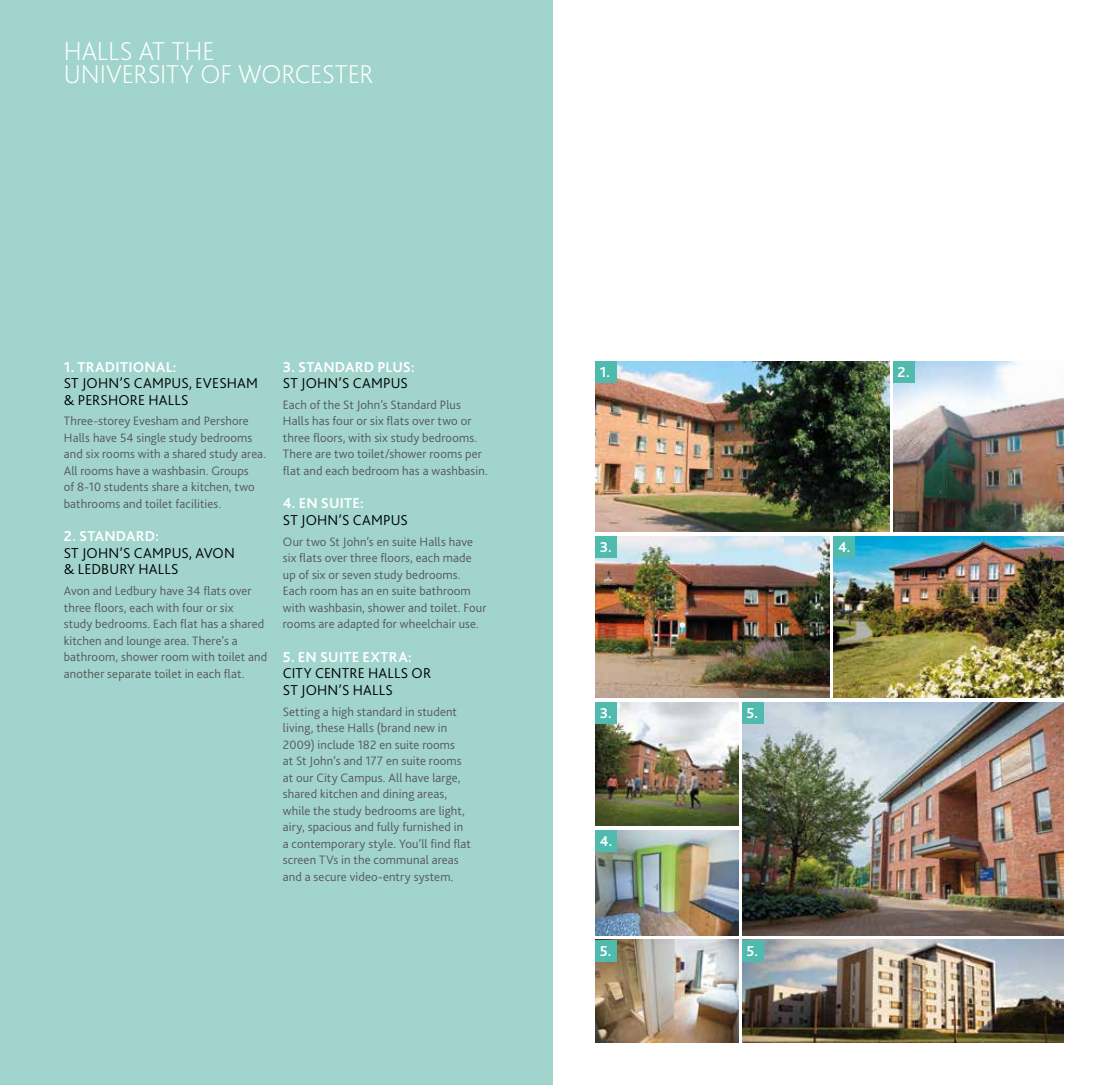
<style>
.page{position:relative;width:1106px;height:1085px;background:#fff}
.page>*{position:absolute;margin:0;border:0;box-sizing:border-box;transform-origin:0 0}
.t1{font:200 27px/22.5px "Bliss 2";color:#fff}
.t2{font:300 15px/16.5px "Bliss 2";letter-spacing:.01em;color:#000}
.t3{font:700 15px "Bliss 2";letter-spacing:.015em;color:#fff}
.t4{font:300 12.75px/16.5px "Bliss 2";letter-spacing:.01em;color:#575756}
</style>
<div class="page">
<div style="left:0;top:0;width:553px;height:1084px;background:#a0d4cd"></div>
<img style="left:893px;top:361px;width:170px;height:170px">
<img style="left:595px;top:361px;width:294px;height:170px">
<img style="left:833px;top:536px;width:230px;height:161px">
<img style="left:595px;top:536px;width:234px;height:161px">
<img style="left:742px;top:702px;width:321px;height:233px">
<img style="left:595px;top:939px;width:143px;height:103px">
<img style="left:742px;top:939px;width:321px;height:103px">
<div style="left:742px;top:702px;width:21px;height:21px;background:#4fbaad"></div>
<div style="left:833px;top:536px;width:22px;height:21px;background:#4fbaad"></div>
<div style="left:893px;top:361px;width:21px;height:22px;background:#4fbaad"></div>
<div style="left:595px;top:536px;width:22px;height:21px;background:#4fbaad"></div>
<div style="left:595px;top:361px;width:22px;height:22px;background:#4fbaad"></div>
<img style="left:595px;top:830px;width:143px;height:104px">
<div style="left:595px;top:830px;width:22px;height:21px;background:#4fbaad"></div>
<div style="left:742px;top:939px;width:21px;height:22px;background:#4fbaad"></div>
<div style="left:595px;top:939px;width:22px;height:22px;background:#4fbaad"></div>
<img style="left:595px;top:702px;width:143px;height:123px">
<div style="left:595px;top:702px;width:22px;height:21px;background:#4fbaad"></div>
<h1 class="t1" style="left:64px;top:39px;width:311px">HALLS AT THE<br>UNIVERSITY OF WORCESTER</h1>
<p class="t3" style="left:64px;top:357px;width:114px">1. TRADITIONAL:</p>
<p class="t2" style="left:64px;top:374px;width:196px">ST JOHN’S CAMPUS, EVESHAM &amp; PERSHORE HALLS</p>
<p class="t4" style="left:64px;top:412px;width:204px">Three-storey Evesham and Pershore Halls have 54 single study bedrooms and six rooms with a shared study area.<br>All rooms have a washbasin. Groups<br>of 8-10 students share a kitchen, two bathrooms and toilet facilities.</p>
<p class="t3" style="left:64px;top:527px;width:97px">2. STANDARD:</p>
<p class="t2" style="left:64px;top:544px;width:172px">ST JOHN’S CAMPUS, AVON &amp; LEDBURY HALLS</p>
<p class="t4" style="left:64px;top:582px;width:205px">Avon and Ledbury have 34 flats over three floors, each with four or six<br>study bedrooms. Each flat has a shared kitchen and lounge area. There’s a bathroom, shower room with toilet and another separate toilet in each flat.</p>
<p class="t3" style="left:283px;top:357px;width:133px">3. STANDARD PLUS:</p>
<p class="t2" style="left:283px;top:374px;width:126px">ST JOHN’S CAMPUS</p>
<p class="t4" style="left:283px;top:396px;width:206px">Each of the St John’s Standard Plus Halls has four or six flats over two or three floors, with six study bedrooms.<br>There are two toilet/shower rooms per flat and each bedroom has a washbasin.</p>
<p class="t3" style="left:283px;top:494px;width:82px">4. EN SUITE:</p>
<p class="t2" style="left:283px;top:511px;width:126px">ST JOHN’S CAMPUS</p>
<p class="t4" style="left:283px;top:533px;width:205px">Our two St John’s en suite Halls have six flats over three floors, each made up of six or seven study bedrooms.<br>Each room has an en suite bathroom with washbasin, shower and toilet. Four rooms are adapted for wheelchair use.</p>
<p class="t3" style="left:283px;top:647px;width:130px">5. EN SUITE EXTRA:</p>
<p class="t2" style="left:283px;top:664px;width:150px">CITY CENTRE HALLS OR<br>ST JOHN’S HALLS</p>
<p class="t4" style="left:283px;top:702px;width:190px">Setting a high standard in student living, these Halls (brand new in 2009) include 182 en suite rooms<br>at St John’s and 177 en suite rooms at our City Campus. All have large, shared kitchen and dining areas, while the study bedrooms are light, airy, spacious and fully furnished in a contemporary style. You’ll find flat screen TVs in the communal areas and a secure video-entry system.</p>
<p class="t3" style="left:600px;top:363px;width:12px">1.</p>
<p class="t3" style="left:600px;top:537px;width:14px">3.</p>
<p class="t3" style="left:600px;top:703px;width:14px">3.</p>
<p class="t3" style="left:600px;top:831px;width:14px">4.</p>
<p class="t3" style="left:746px;top:703px;width:13px">5.</p>
<p class="t3" style="left:600px;top:941px;width:13px">5.</p>
<p class="t3" style="left:746px;top:941px;width:13px">5.</p>
<p class="t3" style="left:897px;top:363px;width:14px">2.</p>
<p class="t3" style="left:838px;top:537px;width:14px">4.</p>
</div>
